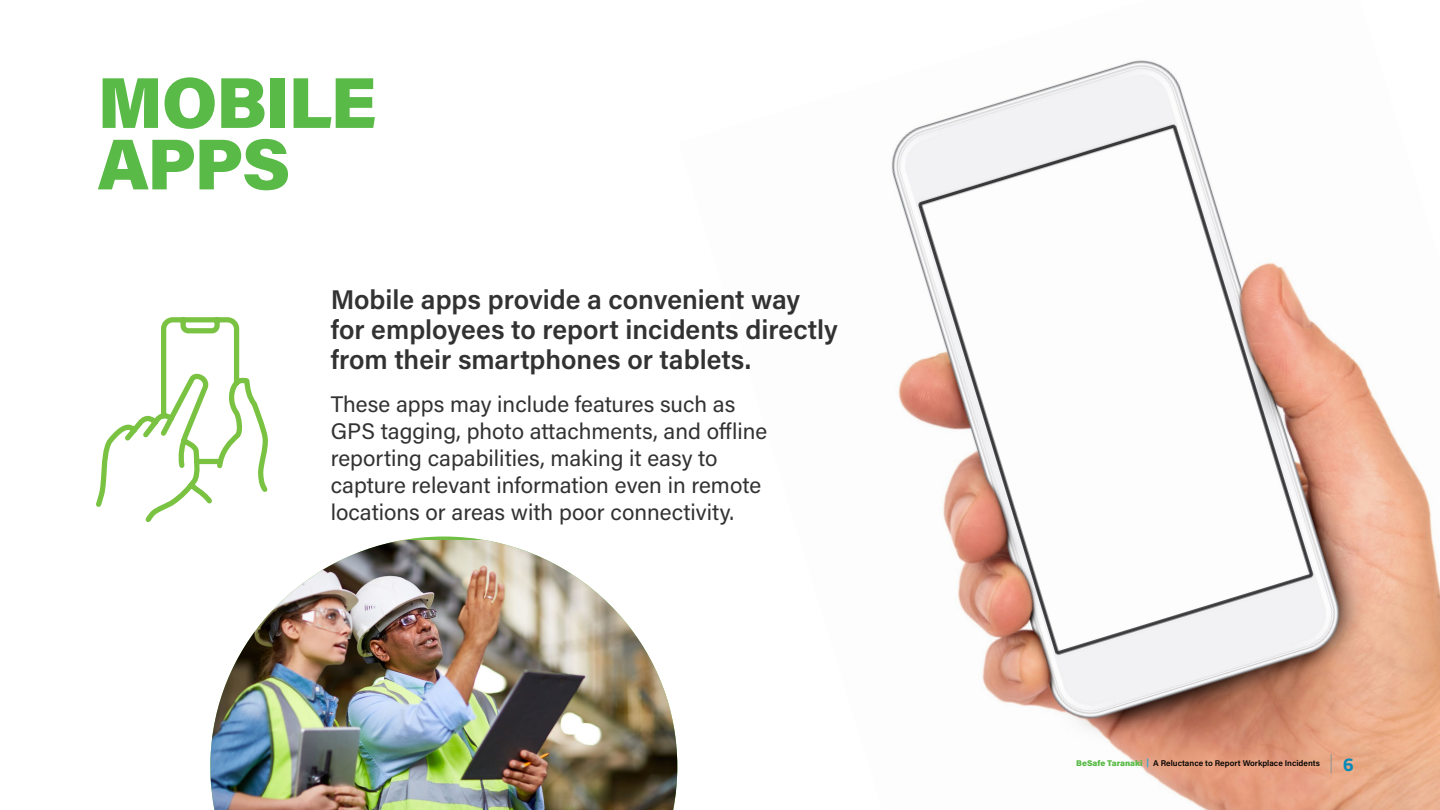
<style>
.page{position:relative;width:1440px;height:810px;background:#fff}
.page>*{position:absolute;margin:0;border:0;box-sizing:border-box;transform-origin:0 0}
.t1{font:900 72px/61.5px "Acumin Pro";letter-spacing:-.02em;color:#59ba47}
.t2{font:600 27px/30px "Acumin Pro";color:#333233}
.t3{font:22.5px/27px "Acumin Pro";color:#333233}
.t4{font:700 18.6px "Titillium Web";color:#058ab9}
.t5{font:600 8.25px "Acumin Pro";color:#000}
.s1{font-weight:900;color:#59ba47}
.s2{font-weight:700;color:#1fa9dc}
</style>
<div class="page">
<img style="left:891px;top:60px;width:549px;height:750px">
<svg style="left:96px;top:317px;width:172px;height:205px"></svg>
<img style="left:210px;top:540px;width:467px;height:270px">
<svg style="left:1331px;top:754px;width:1px;height:20px"></svg>
<h1 class="t1" style="left:97px;top:68px;width:280px">MOBILE<br>APPS</h1>
<p class="t2" style="left:331px;top:284px;width:509px">Mobile apps provide a convenient way for employees to report incidents directly from their smartphones or tablets.</p>
<p class="t3" style="left:331px;top:390px;width:438px">These apps may include features such as GPS tagging, photo attachments, and offline reporting capabilities, making it easy to capture relevant information even in remote locations or areas with poor connectivity.</p>
<p class="t5" style="left:1076px;top:757px;width:245px"><span class="s1">BeSafe Taranaki</span> <span class="s2">|</span> A Reluctance to Report Workplace Incidents</p>
<p class="t4" style="left:1343px;top:750px;width:12px">6</p>
</div>
